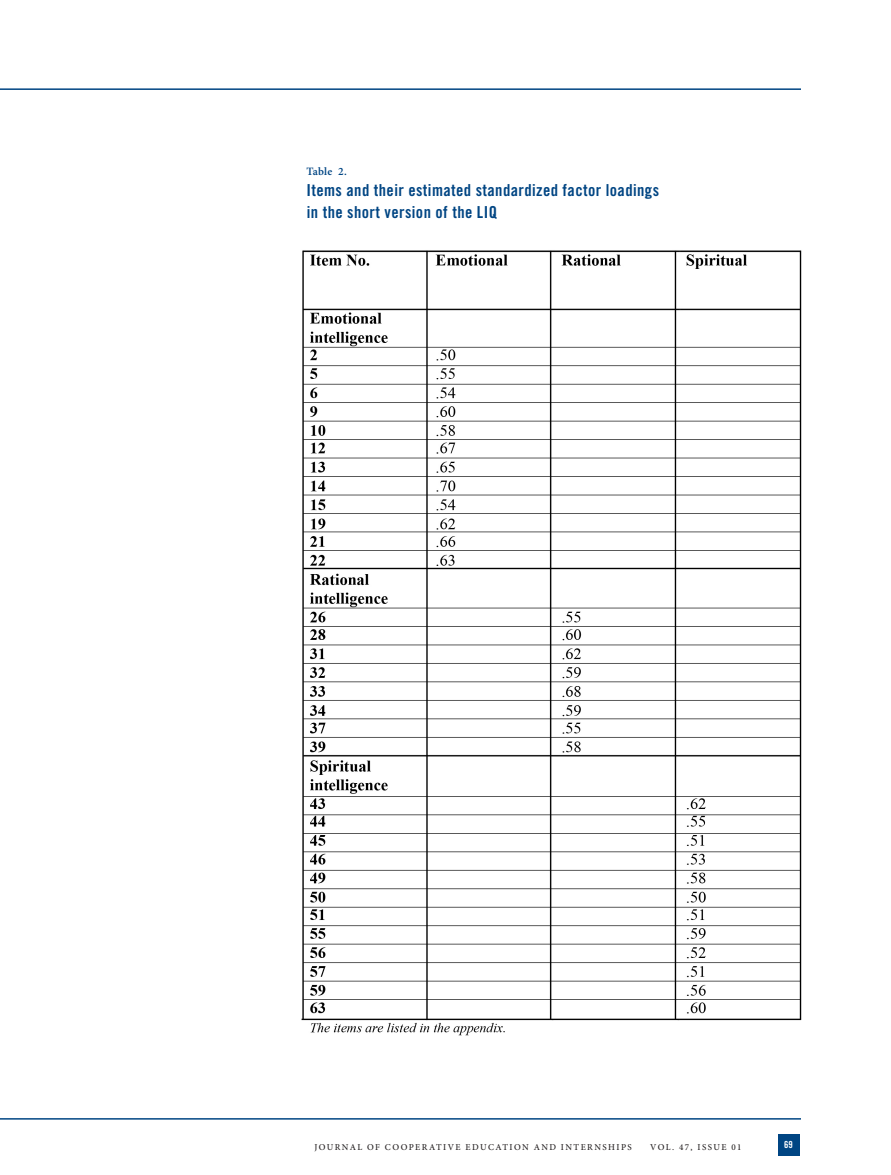
<style>
.page{position:relative;width:891px;height:1175px;background:#fff}
.page>*{position:absolute;margin:0;border:0;box-sizing:border-box;transform-origin:0 0}
.t1{font:16.5px/21.8px "Trade Gothic Bold Cond Twenty";letter-spacing:.025em;color:#004583}
.t2{font:600 11.25px "Minion Pro";letter-spacing:.02em;color:#004583}
.t3{font:9.75px "Trade Gothic Bold Cond Twenty";color:#fff}
.t4{font:500 9px "Minion Pro";letter-spacing:.16em;color:#231f20}
</style>
<div class="page">
<hr style="left:0;top:88px;width:801px;height:2px;background:#004583">
<hr style="left:0;top:1118px;width:801px;height:1px;background:#004583">
<img style="left:301px;top:250px;width:501px;height:786px">
<div style="left:778px;top:1134px;width:22px;height:22px;background:#004583"></div>
<p class="t2" style="left:306px;top:163px;width:42px">Table 2.</p>
<p class="t1" style="left:307px;top:179px;width:354px">Items and their estimated standardized factor loadings in the short version of the LIQ</p>
<p class="t4" style="left:314px;top:1140px;width:319px">JOURNAL OF COOPERATIVE EDUCATION AND INTERNSHIPS</p>
<p class="t4" style="left:650px;top:1140px;width:93px">VOL. 47, ISSUE 01</p>
<p class="t3" style="left:784px;top:1139px;width:10px">69</p>
</div>
